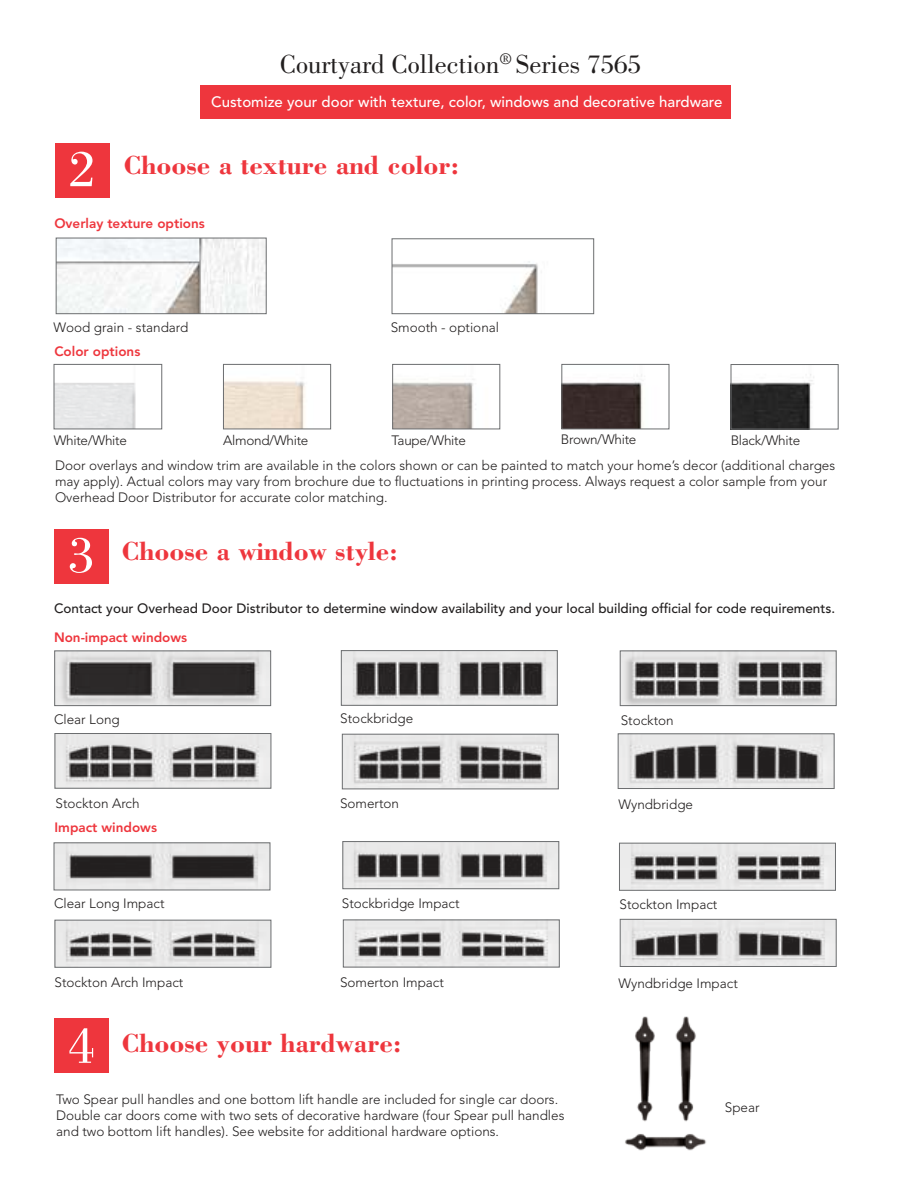
<style>
.page{position:relative;width:918px;height:1188px;background:#fff}
.page>*{position:absolute;margin:0;border:0;box-sizing:border-box;transform-origin:0 0}
.t1{font:700 27px "Bodoni Std";color:#ee363d}
.t2{font:27px "Bodoni Std";color:#221f1f}
.t3{font:500 15px "Avenir LT Std";color:#fff}
.t4{font:300 13.5px/16.2px "Avenir LT Std";color:#221f1f}
.t5{font:500 13.5px "Avenir LT Std";color:#221f1f}
.t6{font:800 13.5px "Avenir LT Std";color:#ee363d}
.t7{font:300 13.5px "Avenir LT Std";letter-spacing:-.02em;color:#221f1f}
.s1{font-weight:400;font-size:52.5px;color:#fff}
</style>
<div class="page">
<div style="left:55px;top:143px;width:54px;height:55px;background:#ee363d"></div>
<div style="left:56px;top:383px;width:80px;height:44px;background:#e6e7e8"></div>
<div style="left:54px;top:364px;width:108px;height:65px;border:1px solid #6c6e70"></div>
<img style="left:394px;top:379px;width:82px;height:48px">
<div style="left:392px;top:364px;width:108px;height:65px;border:1px solid #6c6e70"></div>
<img style="left:225px;top:381px;width:80px;height:46px">
<div style="left:223px;top:364px;width:108px;height:65px;border:1px solid #6c6e70"></div>
<img style="left:563px;top:374px;width:80px;height:53px">
<div style="left:561px;top:364px;width:108px;height:65px;border:1px solid #6c6e70"></div>
<img style="left:733px;top:374px;width:81px;height:53px">
<div style="left:731px;top:364px;width:108px;height:65px;border:1px solid #6c6e70"></div>
<div style="left:200px;top:85px;width:531px;height:33px;background:#ee363d"></div>
<div style="left:54px;top:529px;width:55px;height:55px;background:#ee363d"></div>
<div style="left:54px;top:1019px;width:55px;height:54px;background:#ee363d"></div>
<img style="left:625px;top:1016px;width:81px;height:135px">
<img style="left:56px;top:653px;width:213px;height:51px">
<div style="left:54px;top:651px;width:217px;height:55px;border:1px solid #6c6e70"></div>
<img style="left:344px;top:736px;width:213px;height:51px">
<div style="left:342px;top:734px;width:217px;height:55px;border:1px solid #6c6e70"></div>
<img style="left:343px;top:652px;width:213px;height:52px">
<div style="left:341px;top:650px;width:217px;height:56px;border:1px solid #6c6e70"></div>
<img style="left:57px;top:735px;width:212px;height:52px">
<div style="left:55px;top:733px;width:216px;height:56px;border:1px solid #6c6e70"></div>
<img style="left:622px;top:653px;width:213px;height:51px">
<div style="left:620px;top:651px;width:217px;height:55px;border:1px solid #6c6e70"></div>
<img style="left:620px;top:735px;width:213px;height:52px">
<div style="left:618px;top:733px;width:217px;height:56px;border:1px solid #6c6e70"></div>
<img style="left:56px;top:844px;width:212px;height:44px">
<div style="left:54px;top:842px;width:216px;height:48px;border:1px solid #6c6e70"></div>
<img style="left:344px;top:843px;width:213px;height:44px">
<div style="left:342px;top:841px;width:217px;height:48px;border:1px solid #6c6e70"></div>
<img style="left:345px;top:922px;width:213px;height:43px">
<img style="left:57px;top:922px;width:212px;height:44px">
<div style="left:55px;top:920px;width:216px;height:48px;border:1px solid #6c6e70"></div>
<img style="left:621px;top:845px;width:213px;height:44px">
<div style="left:619px;top:843px;width:217px;height:48px;border:1px solid #6c6e70"></div>
<img style="left:622px;top:921px;width:213px;height:44px">
<div style="left:620px;top:919px;width:217px;height:48px;border:1px solid #6c6e70"></div>
<img style="left:394px;top:261px;width:144px;height:51px">
<div style="left:392px;top:238px;width:202px;height:76px;border:1px solid #6c6e70"></div>
<img style="left:58px;top:240px;width:207px;height:72px">
<div style="left:56px;top:238px;width:211px;height:76px;border:1px solid #6c6e70"></div>
<h1 class="t2" style="left:280px;top:54px;width:363px">Courtyard Collection<sup>®</sup> Series 7565</h1>
<p class="t3" style="left:211px;top:95px;width:513px">Customize your door with texture, color, windows and decorative hardware</p>
<h1 class="t1" style="left:69px;top:155px;width:392px"><span class="s1">2</span> Choose a texture and color:</h1>
<p class="t6" style="left:54px;top:218px;width:152px">Overlay texture options</p>
<p class="t4" style="left:54px;top:320px;width:136px">Wood grain - standard</p>
<p class="t4" style="left:391px;top:321px;width:110px">Smooth - optional</p>
<p class="t6" style="left:54px;top:345px;width:87px">Color options</p>
<p class="t7" style="left:54px;top:435px;width:75px">White/White</p>
<p class="t7" style="left:223px;top:435px;width:87px">Almond/White</p>
<p class="t7" style="left:392px;top:435px;width:76px">Taupe/White</p>
<p class="t7" style="left:561px;top:434px;width:77px">Brown/White</p>
<p class="t7" style="left:731px;top:435px;width:71px">Black/White</p>
<p class="t4" style="left:55px;top:458px;width:782px">Door overlays and window trim are available in the colors shown or can be painted to match your home’s decor (additional charges may apply). Actual colors may vary from brochure due to fluctuations in printing process. Always request a color sample from your<br>Overhead Door Distributor for accurate color matching.</p>
<h1 class="t1" style="left:68px;top:541px;width:331px"><span class="s1">3</span> Choose a window style:</h1>
<p class="t5" style="left:54px;top:603px;width:783px">Contact your Overhead Door Distributor to determine window availability and your local building official for code requirements.</p>
<p class="t6" style="left:54px;top:631px;width:135px">Non-impact windows</p>
<p class="t4" style="left:54px;top:712px;width:67px">Clear Long</p>
<p class="t4" style="left:340px;top:712px;width:74px">Stockbridge</p>
<p class="t4" style="left:621px;top:713px;width:55px">Stockton</p>
<p class="t4" style="left:56px;top:796px;width:86px">Stockton Arch</p>
<p class="t4" style="left:340px;top:797px;width:61px">Somerton</p>
<p class="t4" style="left:618px;top:798px;width:76px">Wyndbridge</p>
<p class="t6" style="left:55px;top:822px;width:104px">Impact windows</p>
<p class="t4" style="left:54px;top:897px;width:112px">Clear Long Impact</p>
<p class="t4" style="left:342px;top:897px;width:119px">Stockbridge Impact</p>
<p class="t4" style="left:620px;top:897px;width:99px">Stockton Impact</p>
<p class="t4" style="left:55px;top:976px;width:130px">Stockton Arch Impact</p>
<p class="t4" style="left:340px;top:975px;width:105px">Somerton Impact</p>
<p class="t4" style="left:618px;top:976px;width:121px">Wyndbridge Impact</p>
<h1 class="t1" style="left:68px;top:1033px;width:335px"><span class="s1">4</span> Choose your hardware:</h1>
<p class="t4" style="left:56px;top:1092px;width:510px">Two Spear pull handles and one bottom lift handle are included for single car doors.<br>Double car doors come with two sets of decorative hardware (four Spear pull handles and two bottom lift handles). See website for additional hardware options.</p>
<p class="t4" style="left:725px;top:1100px;width:36px">Spear</p>
</div>
